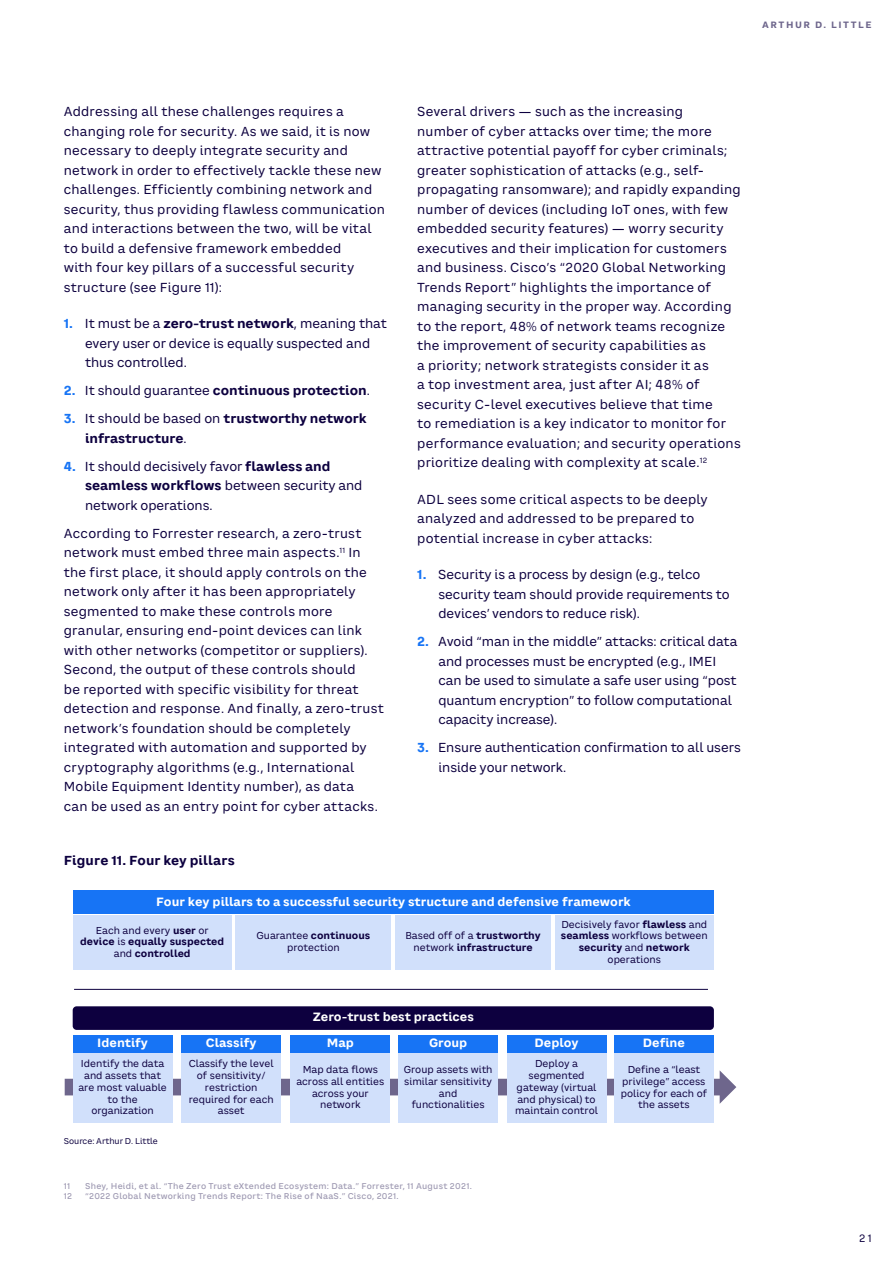
<style>
.page{position:relative;width:893px;height:1263px;background:#fff}
.page>*{position:absolute;margin:0;border:0;box-sizing:border-box;transform-origin:0 0}
.t1{font:700 19.5px "CA Saygon Text";color:#0d003f}
.R6_BODYTEXT_8_5_13{font:12.75px/19.5px "CA Saygon Text";letter-spacing:.02em;color:#0d003f}
.R6_BODYTEXT_8_5_13-2{font:12.75px/19.5px "CA Saygon Text";color:#0d003f}
.R9_IMAGE_TITLE_8_5_1{font:700 12.75px/19.5px "CA Saygon Text";color:#0d003f}
.t2{font:700 11.7px "CA Saygon Text";color:#fff}
.t3{font:10.5px "CA Saygon Text";color:#0d003f}
.t4{font:9.75px/11.7px "CA Saygon Text";color:#0d003f;text-align:center}
.t5{font:700 9.75px/11.7px "CA Saygon Text";color:#0d003f;text-align:center}
.t6{font:700 9px "CA Saygon Text";letter-spacing:.17em;color:#6e668c}
.G7_FOOTNOTES_5_5_7{font:500 8.25px "CA Saygon Text";letter-spacing:.035em;color:#9e99b2}
.R14_GRAPH_IMAGE_SOUR{font:8.25px "CA Saygon Text";color:#0d003f}
.s1{font-weight:700;color:#1774f5}
.s2{font-weight:700}
.s3{color:#1774f5}
.s4{font-weight:400}
</style>
<div class="page">
<svg style="left:65px;top:1070px;width:671px;height:34px"></svg>
<div style="left:73px;top:1035px;width:100px;height:18px;background:#1774f5"></div>
<div style="left:73px;top:1053px;width:100px;height:70px;background:#d1e0fb"></div>
<div style="left:181px;top:1035px;width:100px;height:18px;background:#1774f5"></div>
<div style="left:181px;top:1053px;width:100px;height:70px;background:#d1e0fb"></div>
<div style="left:290px;top:1035px;width:100px;height:18px;background:#1774f5"></div>
<div style="left:290px;top:1053px;width:100px;height:70px;background:#d1e0fb"></div>
<hr style="left:74px;top:989px;width:634px;height:1px;background:#0d003f">
<div style="left:398px;top:1035px;width:100px;height:18px;background:#1774f5"></div>
<div style="left:398px;top:1053px;width:100px;height:70px;background:#d1e0fb"></div>
<div style="left:507px;top:1035px;width:100px;height:18px;background:#1774f5"></div>
<div style="left:507px;top:1053px;width:100px;height:70px;background:#d1e0fb"></div>
<div style="left:614px;top:1035px;width:100px;height:18px;background:#1774f5"></div>
<div style="left:614px;top:1053px;width:100px;height:70px;background:#d1e0fb"></div>
<div style="left:73px;top:1006px;width:641px;height:24px;background:#0d003f;border-radius:4px"></div>
<div style="left:73px;top:891px;width:641px;height:23px;background:#1774f5"></div>
<div style="left:73px;top:915px;width:158px;height:55px;background:#d1e0fb"></div>
<div style="left:236px;top:915px;width:155px;height:55px;background:#d1e0fb"></div>
<div style="left:395px;top:915px;width:156px;height:55px;background:#d1e0fb"></div>
<div style="left:555px;top:915px;width:158px;height:55px;background:#d1e0fb"></div>
<p class="t6" style="left:762px;top:17px;width:111px">ARTHUR D. LITTLE</p>
<p class="R6_BODYTEXT_8_5_13" style="left:64px;top:102px;width:323px">Addressing all these challenges requires a changing role for security. As we said, it is now necessary to deeply integrate security and network in order to effectively tackle these new challenges. Efficiently combining network and security, thus providing flawless communication and interactions between the two, will be vital to build a defensive framework embedded<br>with four key pillars of a successful security structure (see Figure 11):</p>
<p class="R6_BODYTEXT_8_5_13-2" style="left:85px;top:314px;width:303px;text-indent:-21px"><span class="s1">1.</span> It must be a <span class="s2">zero-trust network</span>, meaning that every user or device is equally suspected and thus controlled.</p>
<p class="R9_IMAGE_TITLE_8_5_1" style="left:64px;top:381px;width:308px"><span class="s3">2.</span> <span class="s4">It should guarantee</span> continuous protection<span class="s4">.</span></p>
<p class="R9_IMAGE_TITLE_8_5_1" style="left:85px;top:409px;width:283px;text-indent:-21px"><span class="s3">3.</span> <span class="s4">It should be based on</span> trustworthy network infrastructure<span class="s4">.</span></p>
<p class="R6_BODYTEXT_8_5_13-2" style="left:85px;top:456px;width:279px;text-indent:-21px"><span class="s1">4.</span> It should decisively favor <span class="s2">flawless and seamless workflows</span> between security and network operations.</p>
<p class="R6_BODYTEXT_8_5_13" style="left:64px;top:523px;width:322px">According to Forrester research, a zero-trust network must embed three main aspects.<sup>11</sup> In the first place, it should apply controls on the network only after it has been appropriately segmented to make these controls more granular, ensuring end-point devices can link with other networks (competitor or suppliers).<br>Second, the output of these controls should<br>be reported with specific visibility for threat detection and response. And finally, a zero-trust network’s foundation should be completely integrated with automation and supported by cryptography algorithms (e.g., International Mobile Equipment Identity number), as data<br>can be used as an entry point for cyber attacks.</p>
<p class="t1" style="left:67px;top:787px;width:264px">Figure 11. Four key pillars</p>
<p class="R9_IMAGE_TITLE_8_5_1" style="left:64px;top:850px;width:173px">Figure 11. Four key pillars</p>
<p class="R6_BODYTEXT_8_5_13" style="left:417px;top:102px;width:325px">Several drivers — such as the increasing<br>number of cyber attacks over time; the more attractive potential payoff for cyber criminals; greater sophistication of attacks (e.g., self&shy;propagating ransomware); and rapidly expanding number of devices (including IoT ones, with few embedded security features) — worry security executives and their implication for customers and business. Cisco’s “2020 Global Networking Trends Report” highlights the importance of managing security in the proper way. According to the report, 48% of network teams recognize the improvement of security capabilities as<br>a priority; network strategists consider it as<br>a top investment area, just after AI; 48% of security C-level executives believe that time<br>to remediation is a key indicator to monitor for performance evaluation; and security operations prioritize dealing with complexity at scale.<sup>12</sup></p>
<p class="R6_BODYTEXT_8_5_13" style="left:417px;top:489px;width:292px">ADL sees some critical aspects to be deeply analyzed and addressed to be prepared to potential increase in cyber attacks:</p>
<p class="R6_BODYTEXT_8_5_13-2" style="left:438px;top:565px;width:293px;text-indent:-21px"><span class="s1">1.</span> Security is a process by design (e.g., telco security team should provide requirements to devices’ vendors to reduce risk).</p>
<p class="R6_BODYTEXT_8_5_13-2" style="left:438px;top:632px;width:300px;text-indent:-21px"><span class="s1">2.</span> Avoid “man in the middle” attacks: critical data and processes must be encrypted (e.g., IMEI can be used to simulate a safe user using “post quantum encryption” to follow computational capacity increase).</p>
<p class="R6_BODYTEXT_8_5_13-2" style="left:438px;top:738px;width:304px;text-indent:-21px"><span class="s1">3.</span> Ensure authentication confirmation to all users inside your network.</p>
<p class="t2" style="left:156px;top:892px;width:476px">Four key pillars to a successful security structure and defensive framework</p>
<p class="t5" style="left:80px;top:924px;width:145px"><span class="s4">Each and every</span> user <span class="s4">or </span>device <span class="s4">is</span> equally suspected <span class="s4">and</span> controlled</p>
<p class="t4" style="left:256px;top:930px;width:115px">Guarantee <span class="s2">continuous </span>protection</p>
<p class="t5" style="left:405px;top:930px;width:137px"><span class="s4">Based off of a</span> trustworthy <span class="s4">network</span> infrastructure</p>
<p class="t4" style="left:561px;top:918px;width:148px">Decisively favor <span class="s2">flawless</span> and <span class="s2">seamless</span> workflows between <span class="s2">security</span> and <span class="s2">network </span>operations</p>
<p class="t2" style="left:97px;top:1034px;width:52px">Identify</p>
<p class="t4" style="left:78px;top:1058px;width:90px">Identify the data and assets that are most valuable to the organization</p>
<p class="R14_GRAPH_IMAGE_SOUR" style="left:64px;top:1135px;width:96px">Source: Arthur D. Little</p>
<p class="t2" style="left:206px;top:1034px;width:52px">Classify</p>
<p class="t4" style="left:189px;top:1058px;width:86px">Classify the level of sensitivity/ restriction required for each asset</p>
<p class="t2" style="left:313px;top:1008px;width:163px">Zero-trust best practices</p>
<p class="t2" style="left:327px;top:1034px;width:29px">Map</p>
<p class="t4" style="left:296px;top:1064px;width:90px">Map data flows across all entities across your network</p>
<p class="t2" style="left:429px;top:1034px;width:40px">Group</p>
<p class="t4" style="left:404px;top:1064px;width:90px">Group assets with similar sensitivity and functionalities</p>
<p class="G7_FOOTNOTES_5_5_7" style="left:64px;top:1180px;width:8px">11</p>
<p class="G7_FOOTNOTES_5_5_7" style="left:85px;top:1180px;width:388px">Shey, Heidi, et al. “The Zero Trust eXtended Ecosystem: Data.” Forrester, 11 August 2021.</p>
<p class="G7_FOOTNOTES_5_5_7" style="left:64px;top:1190px;width:10px">12</p>
<p class="G7_FOOTNOTES_5_5_7" style="left:85px;top:1190px;width:315px">“2022 Global Networking Trends Report: The Rise of NaaS.” Cisco, 2021.</p>
<p class="t2" style="left:534px;top:1034px;width:46px">Deploy</p>
<p class="t4" style="left:515px;top:1058px;width:84px">Deploy a segmented gateway (virtual and physical) to maintain control</p>
<p class="t2" style="left:643px;top:1034px;width:43px">Define</p>
<p class="t4" style="left:621px;top:1064px;width:88px">Define a “least privilege” access policy for each of the assets</p>
<p class="t3" style="left:859px;top:1230px;width:14px">21</p>
</div>
